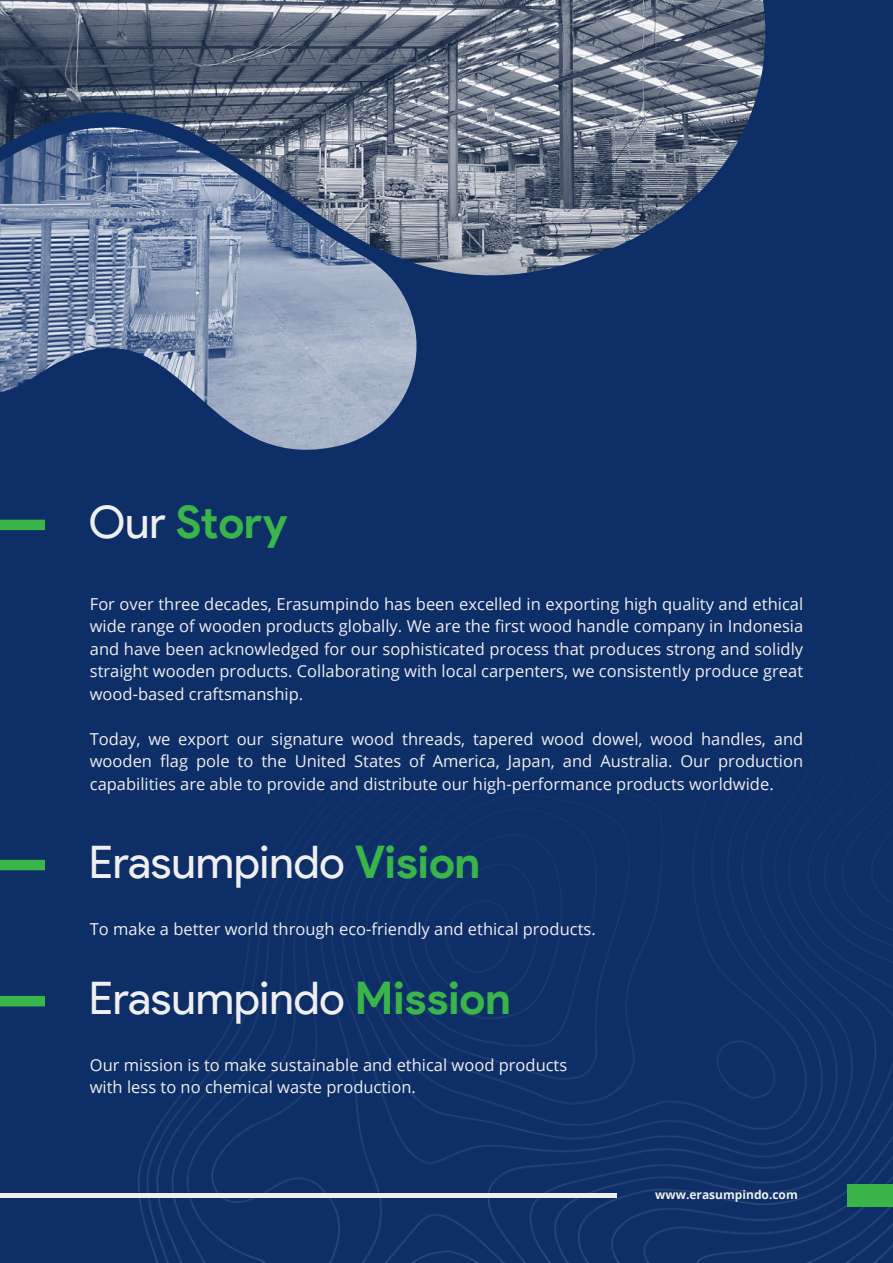
<style>
.page{position:relative;width:893px;height:1263px;background:#0d2e66}
.page>*{position:absolute;margin:0;border:0;box-sizing:border-box;transform-origin:0 0}
.t1{font:45px "Product Sans";letter-spacing:-.005em;color:#efefef}
.t2{font:700 45px "Product Sans";letter-spacing:-.01em;color:#39b54a}
.t3{font:16.5px/22.5px "Open Sans";color:#efefef;text-align:justify}
.t4{font:700 12px "Open Sans";color:#efefef}
.s1{font-weight:400;color:#efefef}
.s2{font-weight:700;color:#39b54a}
</style>
<div class="page">
<hr style="left:0;top:1193px;width:616px;height:4px;background:#efefef">
<div style="left:848px;top:1184px;width:45px;height:23px;background:#39b54a"></div>
<div style="left:0;top:520px;width:45px;height:10px;background:#39b54a"></div>
<div style="left:0;top:860px;width:45px;height:10px;background:#39b54a"></div>
<div style="left:0;top:996px;width:45px;height:10px;background:#39b54a"></div>
<svg style="left:0;top:0;width:765px;height:275px"></svg>
<svg style="left:0;top:127px;width:416px;height:323px"></svg>
<h1 class="t2" style="left:89px;top:494px;width:200px"><span class="s1">Our</span> Story</h1>
<p class="t3" style="left:90px;top:592px;width:715px">For over three decades, Erasumpindo has been excelled in exporting high quality and ethical wide range of wooden products globally. We are the first wood handle company in Indonesia and have been acknowledged for our sophisticated process that produces strong and solidly straight wooden products. Collaborating with local carpenters, we consistently produce great wood-based craftsmanship.</p>
<p class="t3" style="left:90px;top:727px;width:715px">Today, we export our signature wood threads, tapered wood dowel, wood handles, and wooden flag pole to the United States of America, Japan, and Australia. Our production capabilities are able to provide and distribute our high-performance products worldwide.</p>
<h1 class="t1" style="left:89px;top:837px;width:393px">Erasumpindo <span class="s2">Vision</span></h1>
<p class="t3" style="left:90px;top:917px;width:507px">To make a better world through eco-friendly and ethical products.</p>
<h1 class="t1" style="left:89px;top:973px;width:424px">Erasumpindo <span class="s2">Mission</span></h1>
<p class="t3" style="left:90px;top:1053px;width:479px">Our mission is to make sustainable and ethical wood products with less to no chemical waste production.</p>
<p class="t4" style="left:655px;top:1186px;width:144px">www.erasumpindo.com</p>
</div>
